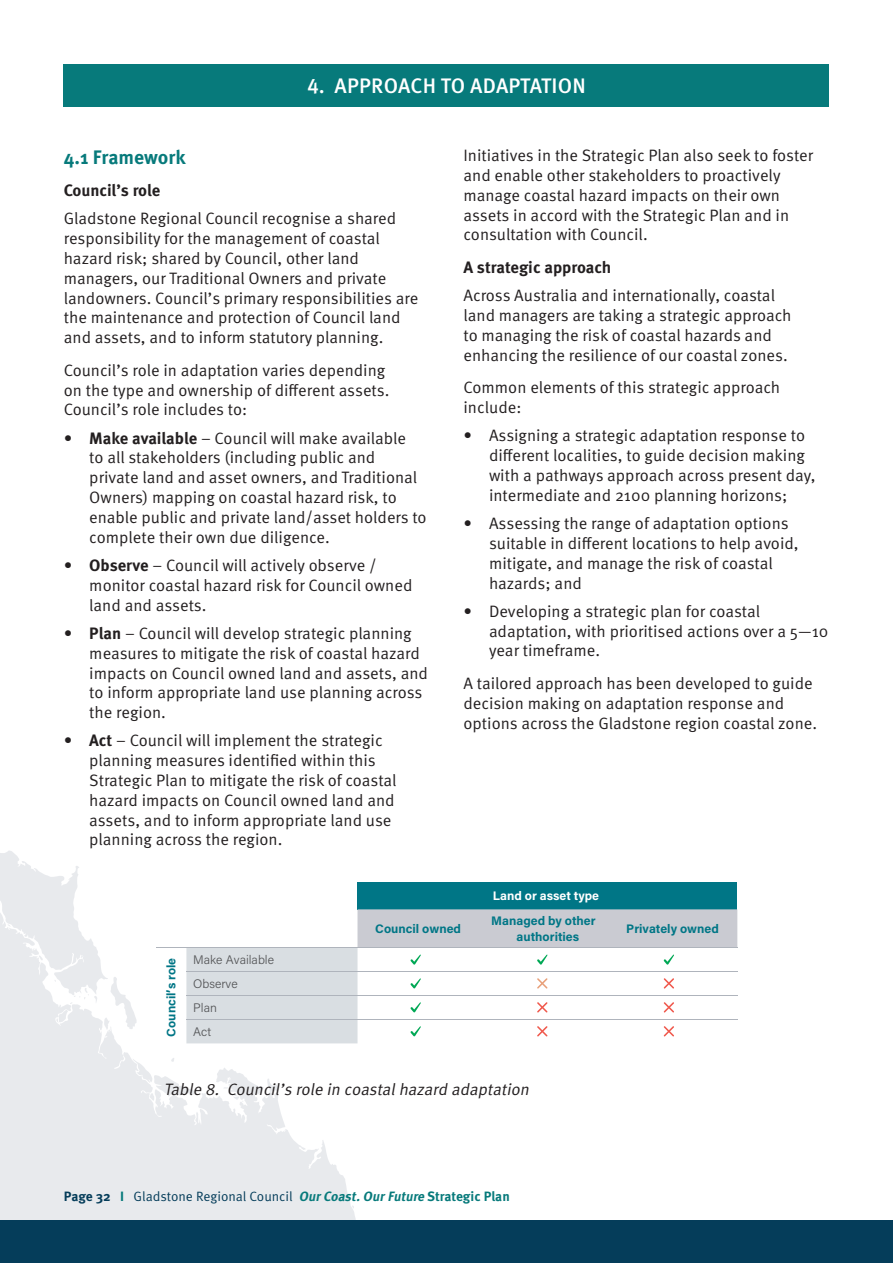
<style>
.page{position:relative;width:893px;height:1263px;background:#fff}
.page>*{position:absolute;margin:0;border:0;box-sizing:border-box;transform-origin:0 0}
.t1{font:500 21px "Meta Pro";letter-spacing:.01em;color:#fff}
.t2{font:700 19.5px "Meta Pro";color:#077a7b}
.t3{font:16.5px/19.8px "Meta Pro";color:#231f20}
.t4{font:italic 16.5px "Meta Pro";color:#231f20}
.t5{font:700 16.5px "Meta Pro";letter-spacing:-.005em;color:#231f20}
.t6{font:13.5px "Meta Pro";letter-spacing:-.005em;color:#053d5a}
.t7{font:700 12.3px/15.8px "Acumin Pro";color:#007686}
.t8{font:300 12.3px/23.9px "Acumin Pro";color:#545557}
.t9{font:700 12.3px "Acumin Pro";color:#fff}
.s1{font-weight:700}
.s2{font-weight:700;color:#077a7b}
.s3{font-weight:700;font-style:italic;color:#077a7b}
</style>
<div class="page">
<div style="left:64px;top:64px;width:765px;height:42px;background:#077a7b"></div>
<svg style="left:0;top:850px;width:357px;height:370px;fill:#e8eaed"></svg>
<div style="left:0;top:1220px;width:893px;height:43px;background:#053d5a"></div>
<div style="left:357px;top:882px;width:380px;height:27px;background:#007686"></div>
<hr style="left:156px;top:948px;width:30px;height:1px;background:#afb4bc">
<svg style="left:186px;top:909px;width:551px;height:134px"></svg>
<p class="t1" style="left:307px;top:72px;width:280px">4. APPROACH TO ADAPTATION</p>
<p class="t2" style="left:64px;top:144px;width:124px">4.1 Framework</p>
<p class="t5" style="left:64px;top:180px;width:98px">Council’s role</p>
<p class="t3" style="left:64px;top:209px;width:356px">Gladstone Regional Council recognise a shared responsibility for the management of coastal hazard risk; shared by Council, other land managers, our Traditional Owners and private landowners. Council’s primary responsibilities are the maintenance and protection of Council land and assets, and to inform statutory planning.</p>
<p class="t3" style="left:64px;top:361px;width:327px">Council’s role in adaptation varies depending on the type and ownership of different assets.<br>Council’s role includes to:</p>
<p class="t3" style="left:89px;top:429px;width:339px;text-indent:-26px">• <span class="s1">Make available</span> – Council will make available<br>to all stakeholders (including public and private land and asset owners, and Traditional Owners) mapping on coastal hazard risk, to enable public and private land/asset holders to complete their own due diligence.</p>
<p class="t3" style="left:89px;top:556px;width:325px;text-indent:-26px">• <span class="s1">Observe</span> – Council will actively observe / monitor coastal hazard risk for Council owned land and assets.</p>
<p class="t3" style="left:89px;top:624px;width:340px;text-indent:-26px">• <span class="s1">Plan</span> – Council will develop strategic planning measures to mitigate the risk of coastal hazard impacts on Council owned land and assets, and to inform appropriate land use planning across the region.</p>
<p class="t3" style="left:89px;top:731px;width:309px;text-indent:-26px">• <span class="s1">Act</span> – Council will implement the strategic planning measures identified within this Strategic Plan to mitigate the risk of coastal hazard impacts on Council owned land and assets, and to inform appropriate land use planning across the region.</p>
<p class="t3" style="left:463px;top:146px;width:351px">Initiatives in the Strategic Plan also seek to foster and enable other stakeholders to proactively manage coastal hazard impacts on their own assets in accord with the Strategic Plan and in consultation with Council.</p>
<p class="t5" style="left:463px;top:257px;width:149px">A strategic approach</p>
<p class="t3" style="left:463px;top:286px;width:329px">Across Australia and internationally, coastal land managers are taking a strategic approach to managing the risk of coastal hazards and enhancing the resilience of our coastal zones.</p>
<p class="t3" style="left:463px;top:378px;width:318px">Common elements of this strategic approach include:</p>
<p class="t3" style="left:489px;top:426px;width:328px;text-indent:-26px">• Assigning a strategic adaptation response to different localities, to guide decision making with a pathways approach across present day, intermediate and 2100 planning horizons;</p>
<p class="t3" style="left:489px;top:514px;width:311px;text-indent:-26px">• Assessing the range of adaptation options suitable in different locations to help avoid, mitigate, and manage the risk of coastal hazards; and</p>
<p class="t3" style="left:489px;top:602px;width:341px;text-indent:-26px">• Developing a strategic plan for coastal adaptation, with prioritised actions over a 5—10 year timeframe.</p>
<p class="t3" style="left:463px;top:674px;width:355px">A tailored approach has been developed to guide decision making on adaptation response and options across the Gladstone region coastal zone.</p>
<p class="t9" style="left:493px;top:887px;width:108px">Land or asset type</p>
<p class="t7" style="left:163px;top:1036px;width:80px;rotate:-90deg">Council’s role</p>
<p class="t8" style="left:193px;top:947px;width:82px">Make Available<br>Observe<br>Plan<br>Act</p>
<p class="t7" style="left:375px;top:920px;width:87px">Council owned</p>
<p class="t7" style="left:517px;top:912px;width:81px;text-indent:-25px">Managed by other authorities</p>
<p class="t7" style="left:626px;top:920px;width:94px">Privately owned</p>
<p class="t4" style="left:164px;top:1078px;width:371px">Table 8. Council’s role in coastalhazard adaptation</p>
<p class="t6" style="left:64px;top:1188px;width:448px"><span class="s1">Page 32</span> <span class="s2">I</span> Gladstone Regional Council <span class="s3">OurCoast.OurFuture</span> <span class="s2">Strategic Plan</span></p>
</div>
